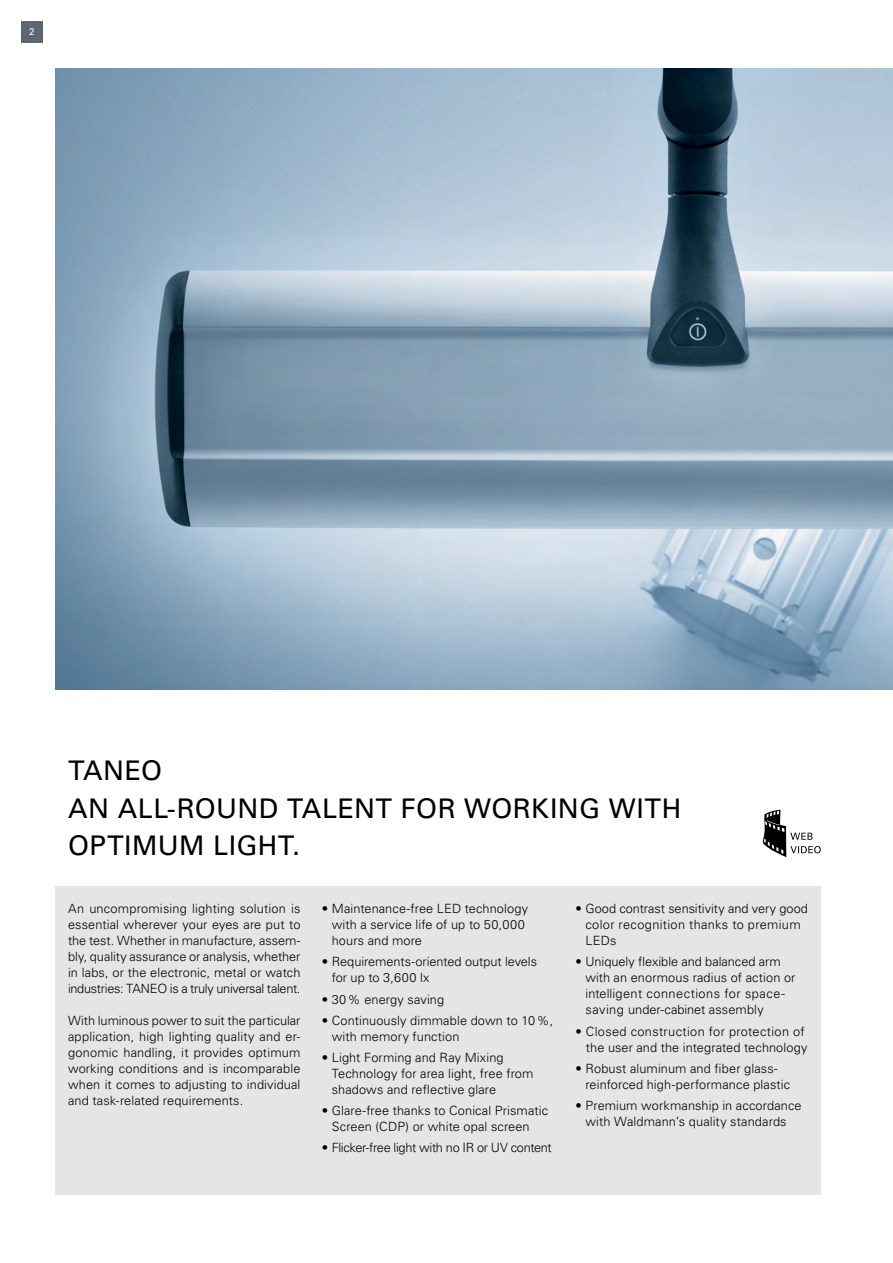
<style>
.page{position:relative;width:893px;height:1263px;background:#fff}
.page>*{position:absolute;margin:0;border:0;box-sizing:border-box;transform-origin:0 0}
.t1{font:27px/37.2px "Univers LT Std";letter-spacing:.015em;color:#000}
.t2{font:300 12.75px/15.9px "Univers LT Std";letter-spacing:.01em;color:#000}
.t3{font:300 12.75px "Univers LT Std";letter-spacing:-.025em;color:#000}
.t4{font:9.75px "Univers LT Std";color:#fff}
</style>
<div class="page">
<div style="left:21px;top:21px;width:22px;height:22px;background:#5c676f"></div>
<div style="left:55px;top:887px;width:766px;height:308px;background:#e4e6e6"></div>
<img style="left:55px;top:68px;width:838px;height:622px">
<svg style="left:762px;top:810px;width:59px;height:48px"></svg>
<p class="t4" style="left:29px;top:26px;width:7px">2</p>
<h1 class="t1" style="left:68px;top:752px;width:615px">TANEO<br>AN ALL-ROUND TALENT FOR WORKING WITH<br>OPTIMUM LIGHT.</h1>
<p class="t2" style="left:68px;top:901px;width:234px;text-align:justify">An uncompromising lighting solution is essential wherever your eyes are put to the test. Whether in manufacture, assem&shy;bly, quality assurance or analysis, whether in labs, or the electronic, metal or watch industries: TANEO is a truly universal talent.</p>
<p class="t2" style="left:68px;top:1012px;width:234px;text-align:justify">With luminous power to suit the particular application, high lighting quality and er&shy;gonomic handling, it provides optimum working conditions and is incomparable when it comes to adjusting to individual and task-related requirements.</p>
<p class="t2" style="left:332px;top:901px;width:198px;text-indent:-10px">• Maintenance-free LED technology with a service life of up to 50,000 hours and more</p>
<p class="t2" style="left:332px;top:954px;width:207px;text-indent:-10px">• Requirements-oriented output levels for up to 3,600 lx</p>
<p class="t2" style="left:322px;top:991px;width:124px">• 30% energy saving</p>
<p class="t2" style="left:332px;top:1012px;width:223px;text-indent:-10px">• Continuously dimmable down to 10%, with memory function</p>
<p class="t2" style="left:332px;top:1050px;width:203px;text-indent:-10px">• Light Forming and Ray Mixing<br>Technology for area light, free from shadows and reflective glare</p>
<p class="t2" style="left:332px;top:1103px;width:218px;text-indent:-10px">• Glare-free thanks to Conical Prismatic<br>Screen (CDP) or white opal screen</p>
<p class="t3" style="left:322px;top:1140px;width:232px">• Flicker-free light with no IR or UV content</p>
<p class="t2" style="left:585px;top:901px;width:224px;text-indent:-10px">• Good contrast sensitivity and very good color recognition thanks to premium<br>LEDs</p>
<p class="t2" style="left:585px;top:954px;width:212px;text-indent:-10px">• Uniquely flexible and balanced arm with an enormous radius of action or intelligent connections for space&shy;saving under-cabinet assembly</p>
<p class="t2" style="left:575px;top:1023px;width:233px;text-align:right">• Closed construction for protection of the user and the integrated technology</p>
<p class="t2" style="left:585px;top:1060px;width:206px;text-indent:-10px">• Robust aluminum and fiber glass&shy;reinforced high-performance plastic</p>
<p class="t2" style="left:575px;top:1097px;width:228px;text-align:center">• Premium workmanship in accordance with Waldmann’s quality standards</p>
</div>
